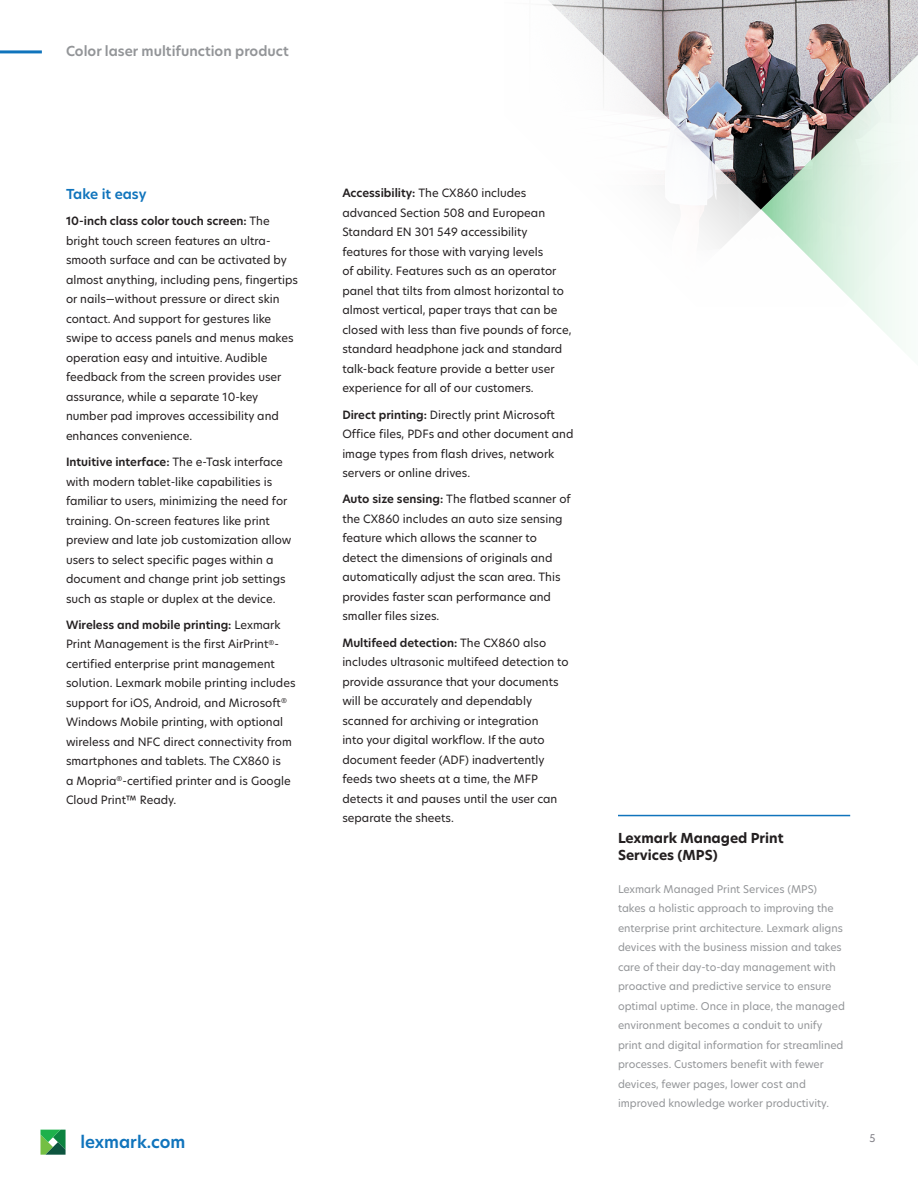
<style>
.page{position:relative;width:918px;height:1188px;background:#fff}
.page>*{position:absolute;margin:0;border:0;box-sizing:border-box;transform-origin:0 0}
.URL_Style{font:600 16.5px "TP Hero";color:#1074bc}
.Callout_Paragraph_St{font:700 13.5px/16.2px "TP Hero";color:#231f20}
.Document_Label_Style{font:600 13.5px "TP Hero";color:#939598}
.Header_Style_-_Level{font:600 13.5px "TP Hero";color:#1074bc}
.Body_Copy{font:11.25px/19.5px "TP Hero";color:#231f20}
.Callout_Paragraph_St-2{font:10.5px/19.5px "TP Hero";color:#939598}
.t1{font:10.5px "TP Hero";color:#7f7e85}
.s1{font-weight:600}
</style>
<div class="page">
<hr style="left:0;top:50px;width:42px;height:3px;background:#1074bc">
<svg style="left:40px;top:1130px;width:26px;height:25px"></svg>
<svg style="left:548px;top:0;width:370px;height:248px"></svg>
<svg style="left:761px;top:39px;width:157px;height:307px"></svg>
<hr style="left:618px;top:815px;width:232px;height:1px;background:#1074bc">
<p class="Document_Label_Style" style="left:66px;top:42px;width:224px">Color laser multifunction product</p>
<p class="Header_Style_-_Level" style="left:66px;top:185px;width:82px">Take it easy</p>
<p class="Body_Copy" style="left:66px;top:211px;width:234px"><span class="s1">10-inch class color touch screen:</span> The bright touch screen features an ultra&shy;smooth surface and can be activated by almost anything, including pens, fingertips or nails—without pressure or direct skin contact. And support for gestures like swipe to access panels and menus makes operation easy and intuitive. Audible feedback from the screen provides user assurance, while a separate 10-key number pad improves accessibility and enhances convenience.</p>
<p class="Body_Copy" style="left:66px;top:452px;width:227px"><span class="s1">Intuitive interface:</span> The e-Task interface with modern tablet-like capabilities is familiar to users, minimizing the need for training. On-screen features like print preview and late job customization allow users to select specific pages within a document and change print job settings such as staple or duplex at the device.</p>
<p class="Body_Copy" style="left:66px;top:615px;width:231px"><span class="s1">Wireless and mobile printing:</span> Lexmark Print Management is the first AirPrint<sup>®</sup>- certified enterprise print management solution. Lexmark mobile printing includes support for iOS, Android, and Microsoft<sup>® </sup>Windows Mobile printing, with optional wireless and NFC direct connectivity from smartphones and tablets. The CX860 is<br>a Mopria<sup>®</sup>-certified printer and is Google Cloud Print™ Ready.</p>
<p class="Body_Copy" style="left:342px;top:183px;width:231px"><span class="s1">Accessibility:</span> The CX860 includes advanced Section 508 and European Standard EN 301 549 accessibility features for those with varying levels<br>of ability. Features such as an operator panel that tilts from almost horizontal to almost vertical, paper trays that can be closed with less than five pounds of force, standard headphone jack and standard talk-back feature provide a better user experience for all of our customers.</p>
<p class="Body_Copy" style="left:342px;top:404px;width:233px"><span class="s1">Direct printing:</span> Directly print Microsoft Office files, PDFs and other document and image types from flash drives, network servers or online drives.</p>
<p class="Body_Copy" style="left:342px;top:489px;width:230px"><span class="s1">Auto size sensing:</span> The flatbed scanner of the CX860 includes an auto size sensing feature which allows the scanner to detect the dimensions of originals and automatically adjust the scan area. This provides faster scan performance and smaller files sizes.</p>
<p class="Body_Copy" style="left:342px;top:632px;width:228px"><span class="s1">Multifeed detection:</span> The CX860 also includes ultrasonic multifeed detection to provide assurance that your documents will be accurately and dependably scanned for archiving or integration<br>into your digital workflow. If the auto document feeder (ADF) inadvertently feeds two sheets at a time, the MFP detects it and pauses until the user can separate the sheets.</p>
<p class="URL_Style" style="left:80px;top:1131px;width:106px">lexmark.com</p>
<p class="Callout_Paragraph_St" style="left:618px;top:830px;width:167px">Lexmark Managed Print<br>Services (MPS)</p>
<p class="Callout_Paragraph_St-2" style="left:618px;top:879px;width:228px">Lexmark Managed Print Services (MPS) takes a holistic approach to improving the enterprise print architecture. Lexmark aligns devices with the business mission and takes care of their day-to-day management with proactive and predictive service to ensure optimal uptime. Once in place, the managed environment becomes a conduit to unify print and digital information for streamlined processes. Customers benefit with fewer devices, fewer pages, lower cost and improved knowledge worker productivity.</p>
<p class="t1" style="left:869px;top:1131px;width:7px">5</p>
</div>
